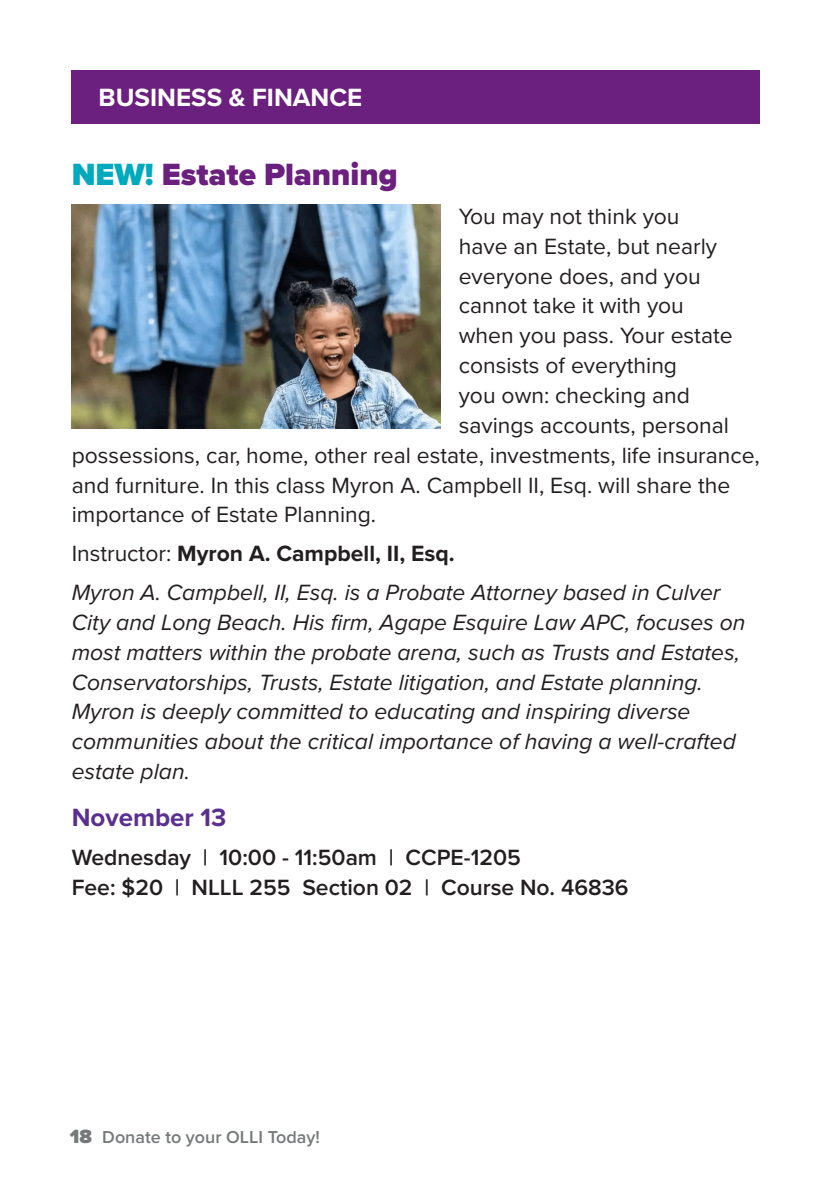
<style>
.page{position:relative;width:830px;height:1188px;background:#fff}
.page>*{position:absolute;margin:0;border:0;box-sizing:border-box;transform-origin:0 0}
.Class_Name{font:900 31.8px "Proxima Nova";color:#6b1f7e}
.section_header{font:700 25.8px "Proxima Nova";color:#fff}
.Date{font:700 25.8px "Proxima Nova";color:#5b2e91}
.Bio_Italic{font:italic 22.95px/29.8px "Proxima Nova";color:#231f20}
.body_copy{font:22.95px "Proxima Nova";color:#231f20}
.body_copy-2{font:600 22.95px/29.8px "Proxima Nova";color:#231f20}
.body_copy-3{font:700 22.95px "Proxima Nova";color:#231f20}
.body_copy-4{font:600 17.85px "Proxima Nova";color:#76797a}
.s1{color:#00aabe}
.s2{font-weight:400}
.s3{font-weight:900;font-size:19.95px}
</style>
<div class="page">
<div style="left:72px;top:70px;width:687px;height:54px;background:#6b1f7e"></div>
<img style="left:72px;top:205px;width:369px;height:224px">
<p class="section_header" style="left:99px;top:78px;width:265px">BUSINESS &amp; FINANCE</p>
<p class="Class_Name" style="left:72px;top:151px;width:328px"><span class="s1">NEW!</span> Estate Planning</p>
<p class="body_copy" style="left:458px;top:199px;width:222px">You may not think you</p>
<p class="body_copy" style="left:458px;top:229px;width:260px">have an Estate, but nearly</p>
<p class="body_copy" style="left:458px;top:259px;width:243px">everyone does, and you</p>
<p class="body_copy" style="left:458px;top:289px;width:227px">cannot take it with you</p>
<p class="body_copy" style="left:458px;top:319px;width:275px">when you pass. Your estate</p>
<p class="body_copy" style="left:458px;top:348px;width:220px">consists of everything</p>
<p class="body_copy" style="left:458px;top:378px;width:233px">you own: checking and</p>
<p class="body_copy" style="left:458px;top:408px;width:272px">savings accounts, personal</p>
<p class="body_copy" style="left:72px;top:438px;width:689px">possessions, car, home, other real estate, investments, life insurance,</p>
<p class="body_copy" style="left:72px;top:468px;width:660px">and furniture. In this class Myron A. Campbell II, Esq. will share the</p>
<p class="body_copy" style="left:72px;top:498px;width:306px">importance of Estate Planning.</p>
<p class="body_copy-3" style="left:72px;top:536px;width:384px"><span class="s2">Instructor:</span> Myron A. Campbell, II, Esq.</p>
<p class="Bio_Italic" style="left:72px;top:576px;width:675px">Myron A. Campbell, II, Esq. is a Probate Attorney based in Culver City and Long Beach. His firm, Agape Esquire Law APC, focuses on most matters within the probate arena, such as Trusts and Estates, Conservatorships, Trusts, Estate litigation, and Estate planning.<br>Myron is deeply committed to educating and inspiring diverse communities about the critical importance of having a well-crafted estate plan.</p>
<p class="Date" style="left:72px;top:798px;width:156px">November 13</p>
<p class="body_copy-2" style="left:72px;top:841px;width:558px">Wednesday | 10:00 - 11:50am | CCPE-1205<br>Fee: $20 | NLLL 255 Section 02 | Course No. 46836</p>
<p class="body_copy-4" style="left:70px;top:1124px;width:251px"><span class="s3">18</span> Donate to your OLLI Today!</p>
</div>
